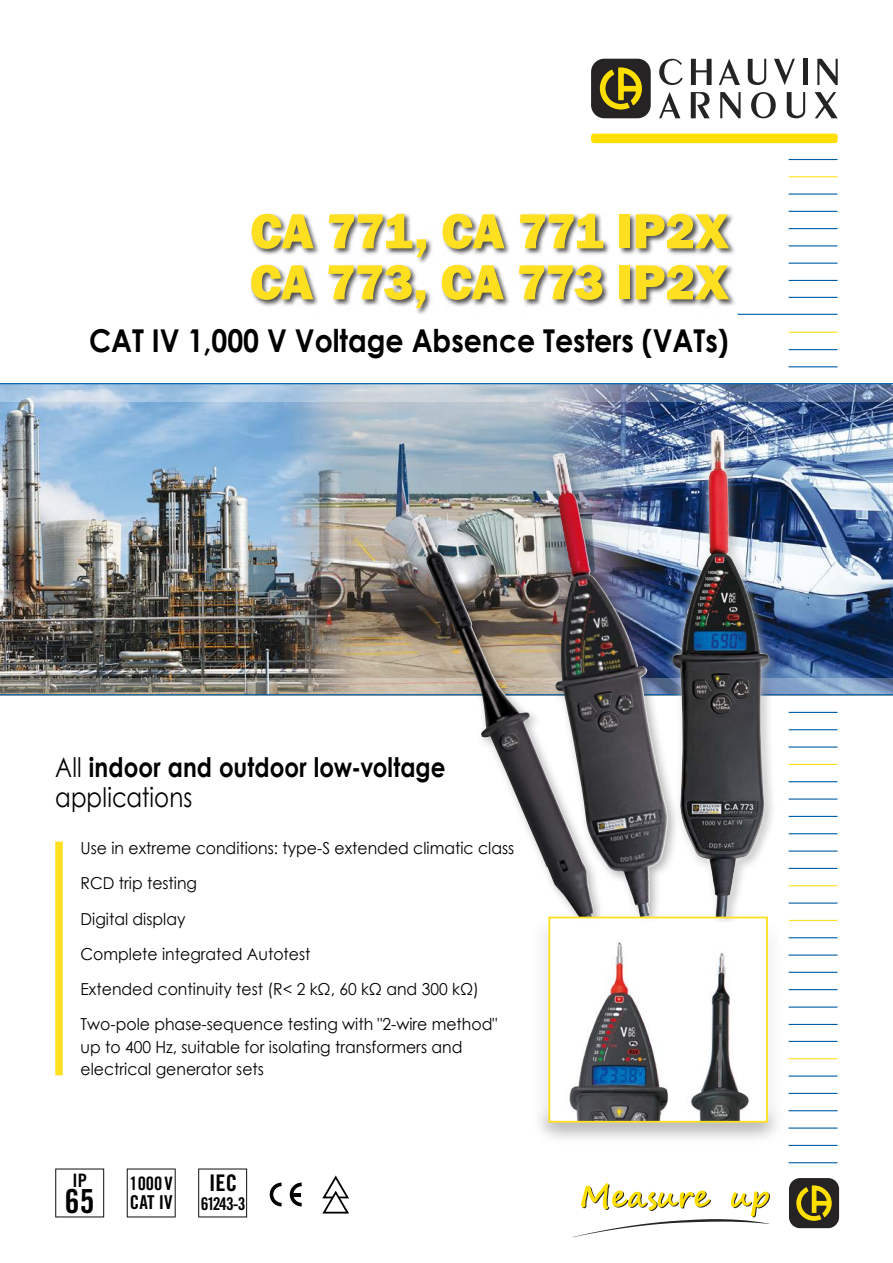
<style>
.page{position:relative;width:893px;height:1263px;background:#fff}
.page>*{position:absolute;margin:0;border:0;box-sizing:border-box;transform-origin:0 0}
.t1{font:800 51px/51px "Franklin Gothic";letter-spacing:-.02em;color:#ffe021}
.t2{font:33.15px "Trade Gothic LT Pro Bd Cn 20";color:#000}
.t3{font:700 31.5px "Century Gothic";color:#000;scale:.9 1}
.t4{font:700 27px/30px "Century Gothic";color:#000;scale:.85 1}
.t5{font:22.95px "Trade Gothic LT Std Bd Cn 20";color:#000}
.t6{font:19.05px "Trade Gothic LT Std Bd Cn 20";color:#000}
.t7{font:18.45px "Trade Gothic LT Std Bd Cn 20";color:#000}
.t8{font:18.45px "Trade Gothic LT Pro Bd Cn 20";color:#000}
.t9{font:17.55px "Trade Gothic LT Std Bd Cn 20";letter-spacing:-.08em;color:#000}
.t10{font:16.5px/35.2px "Century Gothic";color:#000;scale:.95 1}
.s1{font-weight:400}
</style>
<div class="page">
<img style="left:0;top:402px;width:893px;height:276px">
<svg style="left:0;top:384px;width:893px;height:18px;background:#a0b4cc"></svg>
<svg style="left:0;top:678px;width:893px;height:16px;background:#929391"></svg>
<hr style="left:789px;top:332px;width:48px;height:1px;background:#ffe021">
<hr style="left:0;top:694px;width:893px;height:1px;background:#005ea8">
<hr style="left:789px;top:159px;width:48px;height:1px;background:#005ea8">
<hr style="left:789px;top:176px;width:48px;height:1px;background:#ffe021">
<hr style="left:789px;top:193px;width:48px;height:2px;background:#005ea8">
<hr style="left:789px;top:211px;width:48px;height:1px;background:#005ea8">
<hr style="left:789px;top:228px;width:48px;height:1px;background:#005ea8">
<hr style="left:789px;top:245px;width:48px;height:1px;background:#005ea8">
<hr style="left:789px;top:263px;width:48px;height:1px;background:#005ea8">
<hr style="left:789px;top:280px;width:48px;height:1px;background:#005ea8">
<hr style="left:789px;top:297px;width:48px;height:1px;background:#005ea8">
<hr style="left:738px;top:314px;width:99px;height:1px;background:#005ea8">
<hr style="left:789px;top:349px;width:48px;height:1px;background:#005ea8">
<hr style="left:789px;top:366px;width:48px;height:1px;background:#005ea8">
<hr style="left:0;top:383px;width:893px;height:1px;background:#005ea8">
<hr style="left:789px;top:1041px;width:48px;height:1px;background:#005ea8">
<hr style="left:789px;top:1058px;width:48px;height:1px;background:#ffe021">
<hr style="left:789px;top:1075px;width:48px;height:2px;background:#005ea8">
<hr style="left:789px;top:1093px;width:48px;height:1px;background:#005ea8">
<hr style="left:789px;top:712px;width:48px;height:1px;background:#005ea8">
<hr style="left:789px;top:1110px;width:48px;height:1px;background:#005ea8">
<hr style="left:789px;top:729px;width:48px;height:1px;background:#005ea8">
<hr style="left:789px;top:1127px;width:48px;height:2px;background:#005ea8">
<hr style="left:789px;top:746px;width:48px;height:2px;background:#005ea8">
<hr style="left:789px;top:1145px;width:48px;height:1px;background:#005ea8">
<hr style="left:789px;top:764px;width:48px;height:1px;background:#ffe021">
<hr style="left:789px;top:1162px;width:48px;height:1px;background:#005ea8">
<hr style="left:789px;top:781px;width:48px;height:1px;background:#005ea8">
<hr style="left:789px;top:798px;width:48px;height:2px;background:#005ea8">
<hr style="left:789px;top:816px;width:48px;height:1px;background:#005ea8">
<hr style="left:789px;top:833px;width:48px;height:1px;background:#005ea8">
<hr style="left:789px;top:850px;width:48px;height:2px;background:#005ea8">
<hr style="left:789px;top:868px;width:48px;height:1px;background:#005ea8">
<hr style="left:789px;top:885px;width:48px;height:1px;background:#ffe021">
<hr style="left:789px;top:902px;width:48px;height:2px;background:#005ea8">
<hr style="left:789px;top:920px;width:48px;height:1px;background:#ffe021">
<hr style="left:789px;top:937px;width:48px;height:1px;background:#005ea8">
<hr style="left:789px;top:954px;width:48px;height:2px;background:#005ea8">
<hr style="left:789px;top:972px;width:48px;height:1px;background:#005ea8">
<hr style="left:789px;top:989px;width:48px;height:1px;background:#005ea8">
<hr style="left:789px;top:1006px;width:48px;height:2px;background:#005ea8">
<hr style="left:789px;top:1024px;width:48px;height:1px;background:#005ea8">
<div style="left:591px;top:59px;width:60px;height:59px;background:#252324;border-radius:13px"></div>
<svg style="left:600px;top:67px;width:42px;height:43px"></svg>
<svg style="left:659px;top:59px;width:24px;height:26px"></svg>
<svg style="left:691px;top:59px;width:21px;height:26px"></svg>
<svg style="left:719px;top:59px;width:21px;height:26px"></svg>
<svg style="left:748px;top:59px;width:18px;height:26px"></svg>
<svg style="left:774px;top:59px;width:21px;height:26px"></svg>
<div style="left:803px;top:59px;width:5px;height:26px;background:#252324"></div>
<svg style="left:817px;top:59px;width:21px;height:26px"></svg>
<svg style="left:659px;top:92px;width:21px;height:26px"></svg>
<svg style="left:691px;top:92px;width:19px;height:26px"></svg>
<svg style="left:720px;top:92px;width:21px;height:26px"></svg>
<svg style="left:751px;top:92px;width:25px;height:26px"></svg>
<svg style="left:787px;top:92px;width:18px;height:26px"></svg>
<svg style="left:815px;top:92px;width:23px;height:26px"></svg>
<div style="left:591px;top:134px;width:247px;height:9px;background:#ffdf00;border-radius:3px"></div>
<svg style="left:573px;top:1183px;width:197px;height:54px"></svg>
<div style="left:789px;top:1178px;width:50px;height:50px;background:#252324;border-radius:11px"></div>
<svg style="left:796px;top:1185px;width:36px;height:36px"></svg>
<svg style="left:322px;top:1175px;width:27px;height:39px"></svg>
<svg style="left:270px;top:1182px;width:12px;height:24px"></svg>
<svg style="left:290px;top:1182px;width:12px;height:24px"></svg>
<svg style="left:127px;top:1168px;width:49px;height:49px"></svg>
<svg style="left:55px;top:1168px;width:49px;height:49px"></svg>
<div style="left:249px;top:212px;width:486px;height:103px;background:#000;opacity:.7"></div>
<svg style="left:198px;top:1168px;width:49px;height:49px"></svg>
<div style="left:55px;top:842px;width:8px;height:233px;background:#ffe021"></div>
<div style="left:406px;top:510px;width:203px;height:435px;background:#000;opacity:.3"></div>
<img style="left:411px;top:516px;width:136px;height:418px">
<div style="left:666px;top:424px;width:115px;height:506px;background:#000;opacity:.3"></div>
<div style="left:663px;top:420px;width:115px;height:507px;background:#fff;opacity:.75"></div>
<img style="left:672px;top:430px;width:97px;height:483px">
<div style="left:547px;top:447px;width:133px;height:482px;background:#000;opacity:.3"></div>
<img style="left:552px;top:455px;width:116px;height:458px">
<div style="left:527px;top:913px;width:261px;height:233px;background:#000;opacity:.3"></div>
<img style="left:551px;top:922px;width:214px;height:198px">
<div style="left:548px;top:917px;width:220px;height:206px;border:2px solid #ffe021"></div>
<h1 class="t1" style="left:250px;top:206px;width:480px">CA 771, CA 771 IP2X<br>CA 773, CA 773 IP2X</h1>
<h3 class="t3" style="left:89px;top:317px;width:712px">CAT IV 1,000 V Voltage Absence Testers (VATs)</h3>
<h3 class="t4" style="left:55px;top:751px;width:461px"><span class="s1">All</span> indoor and outdoor low-voltage <span class="s1">applications</span></h3>
<p class="t10" style="left:81px;top:830px;width:458px">Use in extreme conditions: type-S extended climatic class RCD trip testing<br>Digital display<br>Complete integrated Autotest<br>Extended continuity test (R&lt; 2 kΩ, 60 kΩ and 300 kΩ)<br>Two-pole phase-sequence testing with "2-wire method"</p>
<p class="t10" style="left:81px;top:1035px;width:403px;line-height:22.5px">up to 400 Hz, suitable for isolating transformers and electrical generator sets</p>
<p class="t8" style="left:73px;top:1169px;width:16px">IP</p>
<h2 class="t2" style="left:65px;top:1181px;width:31px">65</h2>
<p class="t7" style="left:130px;top:1172px;width:45px">1000 V</p>
<p class="t6" style="left:130px;top:1191px;width:44px">CAT IV</p>
<h3 class="t5" style="left:209px;top:1169px;width:30px">IEC</h3>
<p class="t9" style="left:201px;top:1193px;width:46px">61243-3</p>
</div>
